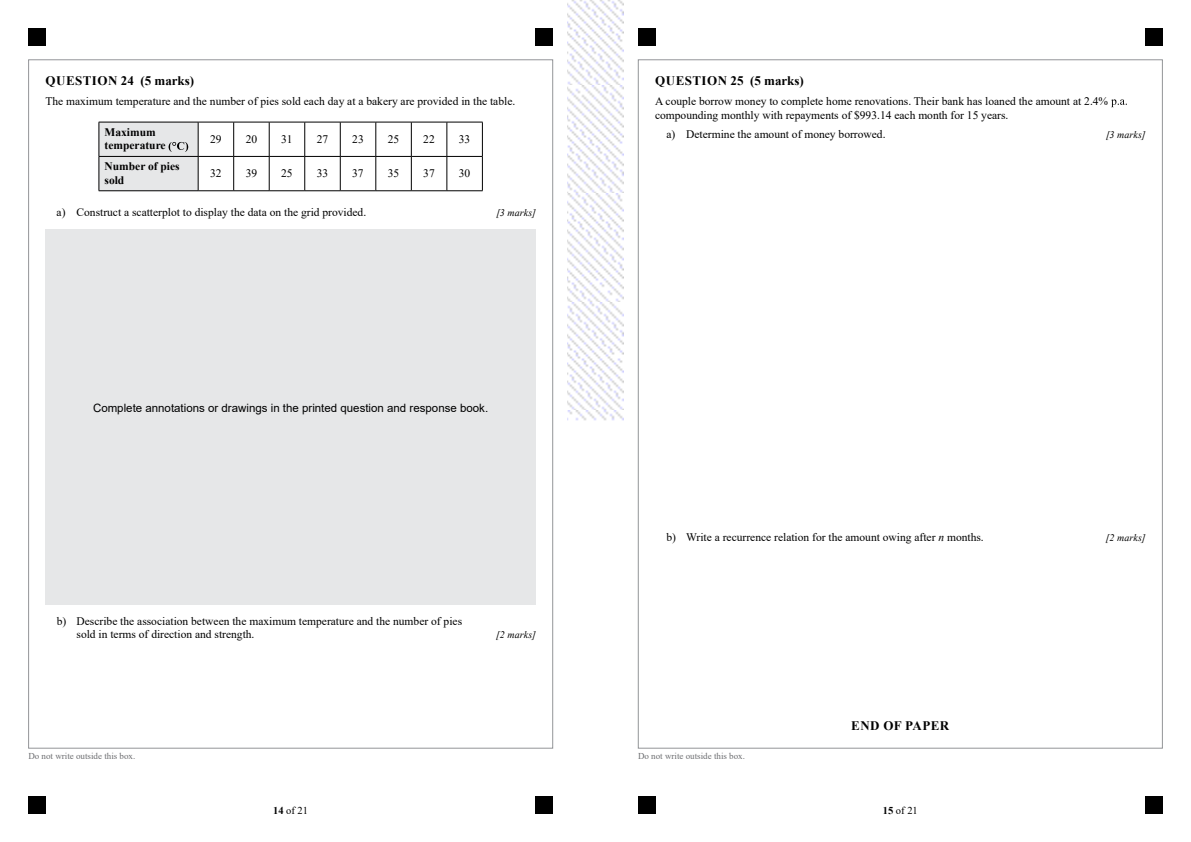
<style>
.page{position:relative;width:1191px;height:842px;background:#fff}
.page>*{position:absolute;margin:0;border:0;box-sizing:border-box;transform-origin:0 0}
.t1{font:700 13px "Times New Roman";letter-spacing:.035em;color:#000}
.t2{font:11.5px/13.8px "Times New Roman";color:#000}
.t3{font:11.5px "Arial";color:#000}
.t4{font:700 11.5px/13.8px "Times New Roman";color:#000}
.t5{font:10.5px "Times New Roman";color:#000}
.t6{font:italic 10px "Times New Roman";letter-spacing:.01em;color:#000}
.t7{font:9px "Times New Roman";color:#6d6e71}
.s1{font-style:italic}
.s2{font-weight:700}
</style>
<div class="page">
<img style="left:567px;top:0;width:57px;height:421px">
<div style="left:28px;top:28px;width:17px;height:17px;background:#000"></div>
<div style="left:638px;top:28px;width:17px;height:17px;background:#000"></div>
<div style="left:28px;top:797px;width:17px;height:17px;background:#000"></div>
<div style="left:638px;top:797px;width:17px;height:17px;background:#000"></div>
<div style="left:536px;top:28px;width:17px;height:17px;background:#000"></div>
<div style="left:1145px;top:28px;width:17px;height:17px;background:#000"></div>
<div style="left:536px;top:797px;width:17px;height:17px;background:#000"></div>
<div style="left:1145px;top:797px;width:17px;height:17px;background:#000"></div>
<hr style="left:482px;top:122px;width:1px;height:34px;background:#000">
<hr style="left:482px;top:157px;width:1px;height:34px;background:#000">
<hr style="left:99px;top:191px;width:99px;height:1px;background:#000">
<hr style="left:198px;top:191px;width:36px;height:1px;background:#000">
<hr style="left:234px;top:191px;width:35px;height:1px;background:#000">
<hr style="left:269px;top:191px;width:36px;height:1px;background:#000">
<hr style="left:305px;top:191px;width:35px;height:1px;background:#000">
<hr style="left:340px;top:191px;width:36px;height:1px;background:#000">
<hr style="left:376px;top:191px;width:35px;height:1px;background:#000">
<hr style="left:411px;top:191px;width:36px;height:1px;background:#000">
<hr style="left:447px;top:191px;width:35px;height:1px;background:#000">
<svg style="left:99px;top:122px;width:383px;height:69px"></svg>
<div style="left:46px;top:230px;width:489px;height:375px;background:#e6e7e8"></div>
<svg style="left:1111px;top:99px;width:15px;height:8px"></svg>
<p class="t1" style="left:46px;top:72px;width:150px">QUESTION 24 (5 marks)</p>
<p class="t2" style="left:45px;top:94px;width:471px">The maximum temperature and the number of pies sold each day at a bakery are provided in the table.</p>
<p class="t4" style="left:105px;top:124px;width:63px">Maximum temperature</p>
<p class="t2" style="left:210px;top:131px;width:13px">29</p>
<p class="t2" style="left:246px;top:131px;width:13px">20</p>
<p class="t2" style="left:281px;top:131px;width:13px">31</p>
<p class="t2" style="left:317px;top:131px;width:13px">27</p>
<p class="t2" style="left:352px;top:131px;width:13px">23</p>
<p class="t2" style="left:388px;top:131px;width:13px">25</p>
<p class="t2" style="left:423px;top:131px;width:13px">22</p>
<p class="t2" style="left:459px;top:131px;width:13px">33</p>
<p class="t4" style="left:105px;top:159px;width:77px">Number of pies sold</p>
<p class="t2" style="left:210px;top:166px;width:13px">32</p>
<p class="t2" style="left:246px;top:166px;width:13px">39</p>
<p class="t2" style="left:281px;top:166px;width:13px">25</p>
<p class="t2" style="left:317px;top:166px;width:13px">33</p>
<p class="t2" style="left:352px;top:166px;width:13px">37</p>
<p class="t2" style="left:388px;top:166px;width:13px">35</p>
<p class="t2" style="left:423px;top:166px;width:13px">37</p>
<p class="t2" style="left:459px;top:166px;width:13px">30</p>
<p class="t2" style="left:57px;top:205px;width:311px">a) Construct a scatterplot to display the data on the grid provided.</p>
<p class="t6" style="left:496px;top:206px;width:41px">[3 marks]</p>
<p class="t3" style="left:93px;top:400px;width:397px">Complete annotations or drawings in the printed question and response book.</p>
<p class="t2" style="left:77px;top:613px;width:387px;text-indent:-20px">b) Describe the association between the maximum temperature and the number of pies sold in terms of direction and strength.</p>
<p class="t6" style="left:496px;top:628px;width:41px">[2 marks]</p>
<p class="t1" style="left:655px;top:72px;width:150px">QUESTION 25 (5 marks)</p>
<p class="t2" style="left:655px;top:94px;width:454px">A couple borrow money to complete home renovations. Their bank has loaned the amount at 2.4% compounding monthly with repayments of $993.14 each month for 15 years.</p>
<p class="t2" style="left:666px;top:127px;width:221px">a) Determine the amount of money borrowed.</p>
<p class="t6" style="left:1106px;top:128px;width:41px">[3 marks]</p>
<p class="t2" style="left:666px;top:530px;width:319px">b) Write a recurrence relation for the amount owing after <span class="s1">n</span> months.</p>
<p class="t6" style="left:1106px;top:531px;width:41px">[2 marks]</p>
<p class="t1" style="left:851px;top:717px;width:99px">END OF PAPER</p>
<p class="t7" style="left:28px;top:749px;width:109px">Do not write outside this box.</p>
<p class="t7" style="left:638px;top:749px;width:109px">Do not write outside this box.</p>
<p class="t5" style="left:273px;top:803px;width:36px"><span class="s2">14</span> of 21</p>
<p class="t5" style="left:883px;top:803px;width:36px"><span class="s2">15</span> of 21</p>
</div>
